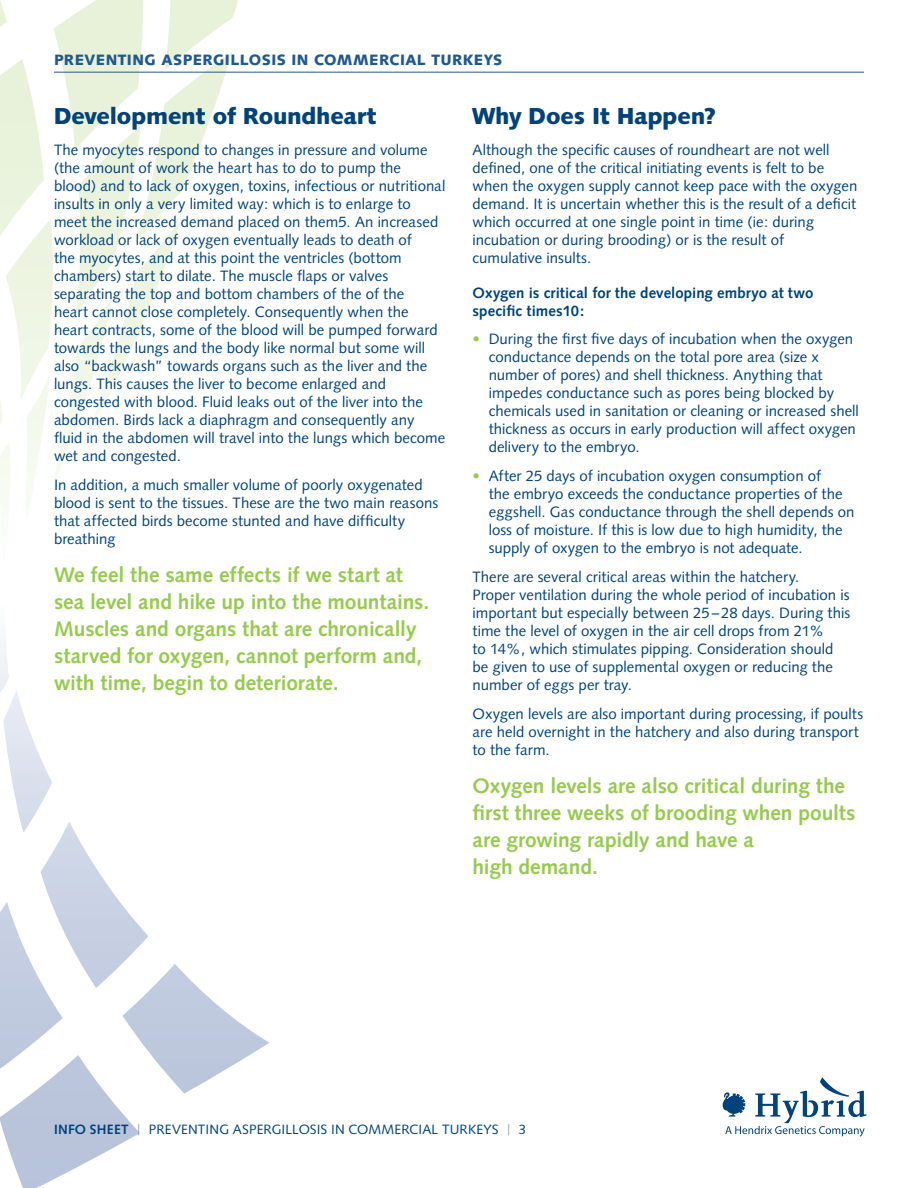
<style>
.page{position:relative;width:918px;height:1188px;background:#fff}
.page>*{position:absolute;margin:0;border:0;box-sizing:border-box;transform-origin:0 0}
.t1{font:24px "Syntax Mdm";letter-spacing:.005em;color:#004279}
.t2{font:700 21px/27px "Syntax";letter-spacing:-.005em;color:#96ca4f}
.t3{font:15px/18px "Syntax";color:#004279}
.t4{font:700 15px/18px "Syntax";letter-spacing:.005em;color:#004279}
.t5{font:900 15px "Syntax";letter-spacing:.03em;color:#20598e}
.t6{font:13.5px "Syntax";letter-spacing:.01em;color:#004279}
.t7{font:700 13.5px "Syntax";letter-spacing:.02em;color:#004279}
.s1{color:#96ca4f}
.s2{font-weight:400;color:#6a86b1}
.s3{font-weight:400}
.s4{color:#6a86b1}
</style>
<div class="page">
<svg style="left:0;top:0;width:238px;height:503px"></svg>
<svg style="left:0;top:643px;width:270px;height:545px"></svg>
<svg style="left:723px;top:1077px;width:143px;height:60px"></svg>
<hr style="left:54px;top:72px;width:810px;height:1px;background:#20598e">
<p class="t5" style="left:54px;top:51px;width:450px">PREVENTING ASPERGILLOSIS IN COMMERCIAL TURKEYS</p>
<h1 class="t1" style="left:54px;top:100px;width:324px">Development of Roundheart</h1>
<p class="t3" style="left:54px;top:141px;width:393px">The myocytes respond to changes in pressure and volume (the amount of work the heart has to do to pump the blood) and to lack of oxygen, toxins, infectious or nutritional insults in only a very limited way: which is to enlarge to meet the increased demand placed on them5. An increased workload or lack of oxygen eventually leads to death of<br>the myocytes, and at this point the ventricles (bottom chambers) start to dilate. The muscle flaps or valves separating the top and bottom chambers of the of the<br>heart cannot close completely. Consequently when the heart contracts, some of the blood will be pumped forward towards the lungs and the body like normal but some will also “backwash” towards organs such as the liver and the lungs. This causes the liver to become enlarged and congested with blood. Fluid leaks out of the liver into the abdomen. Birds lack a diaphragm and consequently any fluid in the abdomen will travel into the lungs which become wet and congested.</p>
<p class="t3" style="left:54px;top:476px;width:386px">In addition, a much smaller volume of poorly oxygenated blood is sent to the tissues. These are the two main reasons that affected birds become stunted and have difficulty breathing</p>
<h2 class="t2" style="left:54px;top:562px;width:377px">We feel the same effects if we start at sea level and hike up into the mountains.<br>Muscles and organs that are chronically starved for oxygen, cannot perform and, with time, begin to deteriorate.</h2>
<h1 class="t1" style="left:472px;top:100px;width:245px">Why Does It Happen?</h1>
<p class="t3" style="left:472px;top:141px;width:386px">Although the specific causes of roundheart are not well defined, one of the critical initiating events is felt to be when the oxygen supply cannot keep pace with the oxygen demand. It is uncertain whether this is the result of a deficit which occurred at one single point in time (ie: during incubation or during brooding) or is the result of cumulative insults.</p>
<p class="t4" style="left:472px;top:284px;width:342px">Oxygen is critical for the developing embryo at two specific times10:</p>
<p class="t3" style="left:489px;top:330px;width:372px;text-indent:-16px"><span class="s1">•</span> During the first five days of incubation when the oxygen conductance depends on the total pore area (size x number of pores) and shell thickness. Anything that impedes conductance such as pores being blocked by chemicals used in sanitation or cleaning or increased shell thickness as occurs in early production will affect oxygen delivery to the embryo.</p>
<p class="t3" style="left:489px;top:467px;width:367px;text-indent:-16px"><span class="s1">•</span> After 25 days of incubation oxygen consumption of<br>the embryo exceeds the conductance properties of the eggshell. Gas conductance through the shell depends on loss of moisture. If this is low due to high humidity, the supply of oxygen to the embryo is not adequate.</p>
<p class="t3" style="left:472px;top:568px;width:379px">There are several critical areas within the hatchery.<br>Proper ventilation during the whole period of incubation is important but especially between 25–28 days. During this time the level of oxygen in the air cell drops from 21%<br>to 14%, which stimulates pipping. Consideration should be given to use of supplemental oxygen or reducing the number of eggs per tray.</p>
<p class="t3" style="left:472px;top:705px;width:392px">Oxygen levels are also important during processing, if poults are held overnight in the hatchery and also during transport to the farm.</p>
<h2 class="t2" style="left:472px;top:772px;width:384px">Oxygen levels are also critical during the first three weeks of brooding when poults are growing rapidly and have a<br>high demand.</h2>
<p class="t7" style="left:54px;top:1122px;width:143px">INFO SHEET <span class="s2">|</span> <span class="s3">Preventin</span></p>
<p class="t6" style="left:219px;top:1121px;width:70px">g Aspergillo</p>
<p class="t6" style="left:310px;top:1121px;width:108px">sis In Commercial</p>
<p class="t6" style="left:442px;top:1121px;width:86px">Turkeys <span class="s4">|</span> 3</p>
</div>
